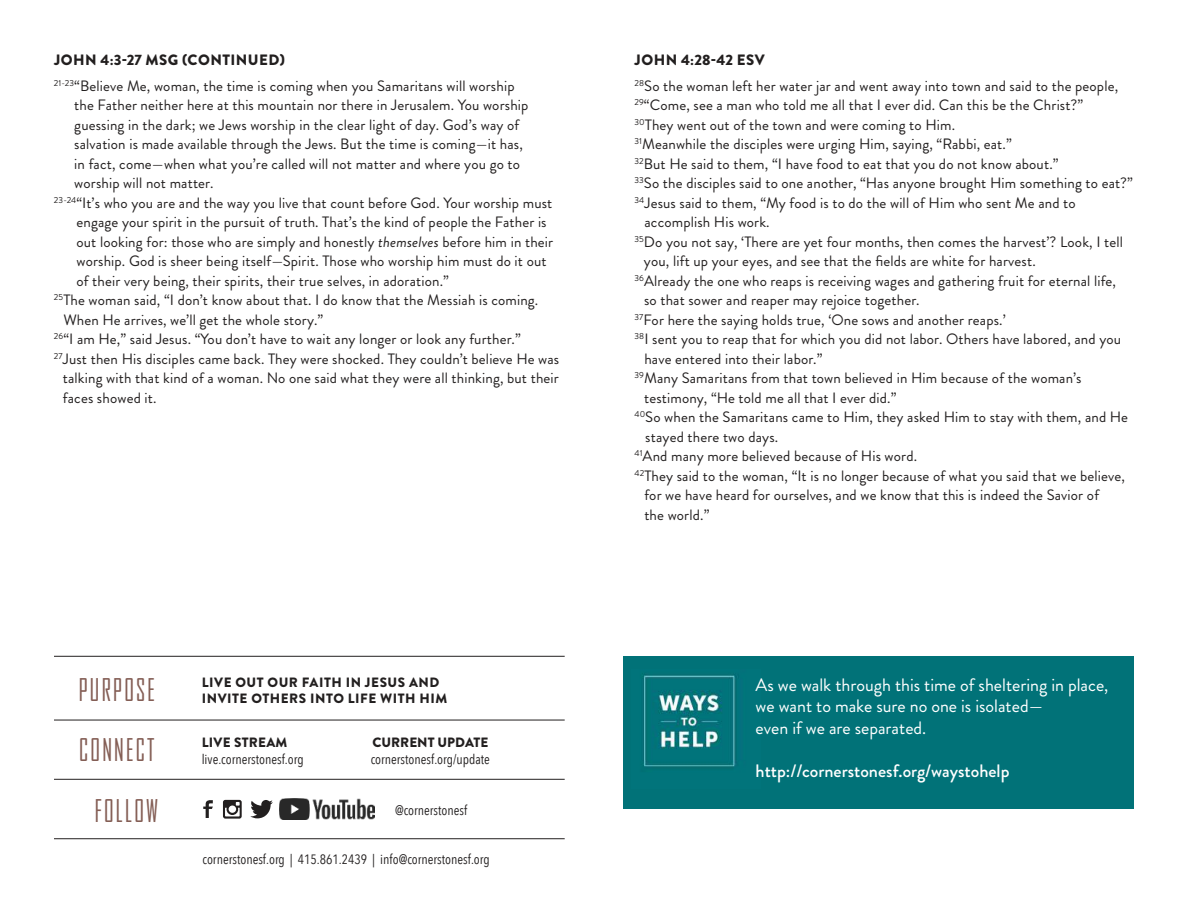
<style>
.page{position:relative;width:1188px;height:918px;background:#fff}
.page>*{position:absolute;margin:0;border:0;box-sizing:border-box;transform-origin:0 0}
.t1{font:condensed 30px/60.3px "Agency FB";letter-spacing:.075em;color:#845e55;text-align:center}
.t2{font:18px/21.6px "Brandon Grotesque";color:#fff}
.t3{font:500 18px "Brandon Grotesque";color:#fff}
.t4{font:15px/26.2px "Brandon Grotesque";letter-spacing:.01em;color:#221f1f}
.t5{font:13.5px "Avenir Next Condensed";color:#221f1f}
.t6{font:900 13.5px "Brandon Grotesque";letter-spacing:.04em;color:#221f1f}
.t7{font:900 13.5px "Brandon Grotesque";color:#221f1f}
.t8{font:900 13.5px "Brandon Grotesque";letter-spacing:.02em;color:#221f1f}
.s1{font-weight:900}
.s2{font-style:italic}
</style>
<div class="page">
<div style="left:624px;top:656px;width:510px;height:152px;background:#017278"></div>
<hr style="left:54px;top:720px;width:511px;height:1px;background:#221f1f">
<hr style="left:54px;top:656px;width:511px;height:1px;background:#221f1f">
<hr style="left:54px;top:779px;width:511px;height:1px;background:#221f1f">
<hr style="left:54px;top:838px;width:511px;height:1px;background:#221f1f">
<svg style="left:203px;top:800px;width:10px;height:18px"></svg>
<svg style="left:250px;top:800px;width:23px;height:18px"></svg>
<svg style="left:223px;top:800px;width:19px;height:19px"></svg>
<img style="left:280px;top:798px;width:94px;height:21px">
<img style="left:644px;top:675px;width:92px;height:92px">
<p class="t4" style="left:54px;top:48px;width:462px"><span class="s1">JOHN 4:3-27 MSG (CONTINUED)<br></span><sup>21-23</sup> “Believe Me, woman, the time is coming when you Samaritans will worship</p>
<p class="t4" style="left:74px;top:94px;width:456px">the Father neither here at this mountain nor there in Jerusalem. You worship</p>
<p class="t4" style="left:74px;top:114px;width:447px">guessing in the dark; we Jews worship in the clear light of day. God’s way of</p>
<p class="t4" style="left:74px;top:133px;width:450px">salvation is made available through the Jews. But the time is coming—it has,</p>
<p class="t4" style="left:74px;top:153px;width:447px">in fact, come—when what you’re called will not matter and where you go to</p>
<p class="t4" style="left:74px;top:172px;width:141px">worship will not matter.</p>
<p class="t4" style="left:54px;top:192px;width:500px"><sup>23-24</sup> “It’s who you are and the way you live that count before God. Your worship must</p>
<p class="t4" style="left:76px;top:211px;width:472px">engage your spirit in the pursuit of truth. That’s the kind of people the Father is</p>
<p class="t4" style="left:76px;top:231px;width:478px">out looking for: those who are simply and honestly <span class="s2">themselves</span> before him in their</p>
<p class="t4" style="left:76px;top:250px;width:472px">worship. God is sheer being itself—Spirit. Those who worship him must do it out</p>
<p class="t4" style="left:76px;top:270px;width:374px">of their very being, their spirits, their true selves, in adoration.”</p>
<p class="t4" style="left:54px;top:289px;width:486px"><sup>25</sup> The woman said, “I don’t know about that. I do know that the Messiah is coming.</p>
<p class="t4" style="left:63px;top:309px;width:261px">When He arrives, we’ll get the whole story.”</p>
<p class="t4" style="left:54px;top:328px;width:468px"><sup>26</sup> “I am He,” said Jesus. “You don’t have to wait any longer or look any further.”</p>
<p class="t4" style="left:54px;top:348px;width:507px"><sup>27</sup> Just then His disciples came back. They were shocked. They couldn’t believe He was</p>
<p class="t4" style="left:63px;top:367px;width:498px">talking with that kind of a woman. No one said what they were all thinking, but their</p>
<p class="t4" style="left:63px;top:387px;width:95px">faces showed it.</p>
<h1 class="t1" style="left:79px;top:661px;width:78px">PURPOSE</h1>
<h1 class="t1" style="left:79px;top:721px;width:80px">CONNECT<br>FOLLOW</h1>
<p class="t6" style="left:202px;top:675px;width:239px">LIVE OUT OUR FAITH IN JESUS AND</p>
<p class="t6" style="left:202px;top:691px;width:247px">INVITE OTHERS INTO LIFE WITH HIM</p>
<p class="t8" style="left:202px;top:735px;width:87px">LIVE STREAM</p>
<p class="t5" style="left:202px;top:753px;width:104px">live.cornerstonesf.org</p>
<p class="t7" style="left:372px;top:735px;width:117px">CURRENT UPDATE</p>
<p class="t5" style="left:371px;top:753px;width:121px">cornerstonesf.org/update</p>
<p class="t5" style="left:395px;top:805px;width:74px">@cornerstonesf</p>
<p class="t5" style="left:202px;top:854px;width:289px">cornerstonesf.org | 415.861.2439 | info@cornerstonesf.org</p>
<p class="t4" style="left:635px;top:48px;width:485px"><span class="s1">JOHN 4:28-42 ESV<br></span><sup>28</sup> So the woman left her water jar and went away into town and said to the people,</p>
<p class="t4" style="left:635px;top:94px;width:450px"><sup>29</sup>“Come, see a man who told me all that I ever did. Can this be the Christ?”</p>
<p class="t4" style="left:635px;top:114px;width:322px"><sup>30</sup> They went out of the town and were coming to Him.</p>
<p class="t4" style="left:635px;top:133px;width:379px"><sup>31</sup>Meanwhile the disciples were urging Him, saying, “Rabbi, eat.”</p>
<p class="t4" style="left:635px;top:153px;width:426px"><sup>32</sup> But He said to them, “I have food to eat that you do not know about.”</p>
<p class="t4" style="left:635px;top:172px;width:500px"><sup>33</sup> So the disciples said to one another, “Has anyone brought Him something to eat?”</p>
<p class="t4" style="left:635px;top:192px;width:443px"><sup>34</sup> Jesus said to them, “My food is to do the will of Him who sent Me and to</p>
<p class="t4" style="left:644px;top:211px;width:127px">accomplish His work.</p>
<p class="t4" style="left:635px;top:231px;width:490px"><sup>35</sup> Do you not say, ‘There are yet four months, then comes the harvest’? Look, I tell</p>
<p class="t4" style="left:644px;top:250px;width:393px">you, lift up your eyes, and see that the fields are white for harvest.</p>
<p class="t4" style="left:635px;top:270px;width:483px"><sup>36</sup> Already the one who reaps is receiving wages and gathering fruit for eternal life,</p>
<p class="t4" style="left:644px;top:289px;width:277px">so that sower and reaper may rejoice together.</p>
<p class="t4" style="left:635px;top:309px;width:373px"><sup>37</sup>For here the saying holds true, ‘One sows and another reaps.’</p>
<p class="t4" style="left:635px;top:328px;width:488px"><sup>38</sup> I sent you to reap that for which you did not labor. Others have labored, and you</p>
<p class="t4" style="left:644px;top:348px;width:180px">have entered into their labor.”</p>
<p class="t4" style="left:635px;top:367px;width:449px"><sup>39</sup> Many Samaritans from that town believed in Him because of the woman’s</p>
<p class="t4" style="left:644px;top:387px;width:254px">testimony, “He told me all that I ever did.”</p>
<p class="t4" style="left:635px;top:406px;width:495px"><sup>40</sup> So when the Samaritans came to Him, they asked Him to stay with them, and He</p>
<p class="t4" style="left:645px;top:426px;width:134px">stayed there two days.</p>
<p class="t4" style="left:635px;top:445px;width:284px"><sup>41</sup> And many more believed because of His word.</p>
<p class="t4" style="left:635px;top:465px;width:492px"><sup>42</sup> They said to the woman, “It is no longer because of what you said that we believe,</p>
<p class="t4" style="left:644px;top:484px;width:456px">for we have heard for ourselves, and we know that this is indeed the Savior of</p>
<p class="t4" style="left:644px;top:504px;width:67px">the world.”</p>
<p class="t2" style="left:756px;top:676px;width:354px">As we walk through this time of sheltering in place, we want to make sure no one is isolated—<br>even if we are separated.</p>
<p class="t3" style="left:756px;top:764px;width:255px">http://cornerstonesf.org/waystohelp</p>
</div>
